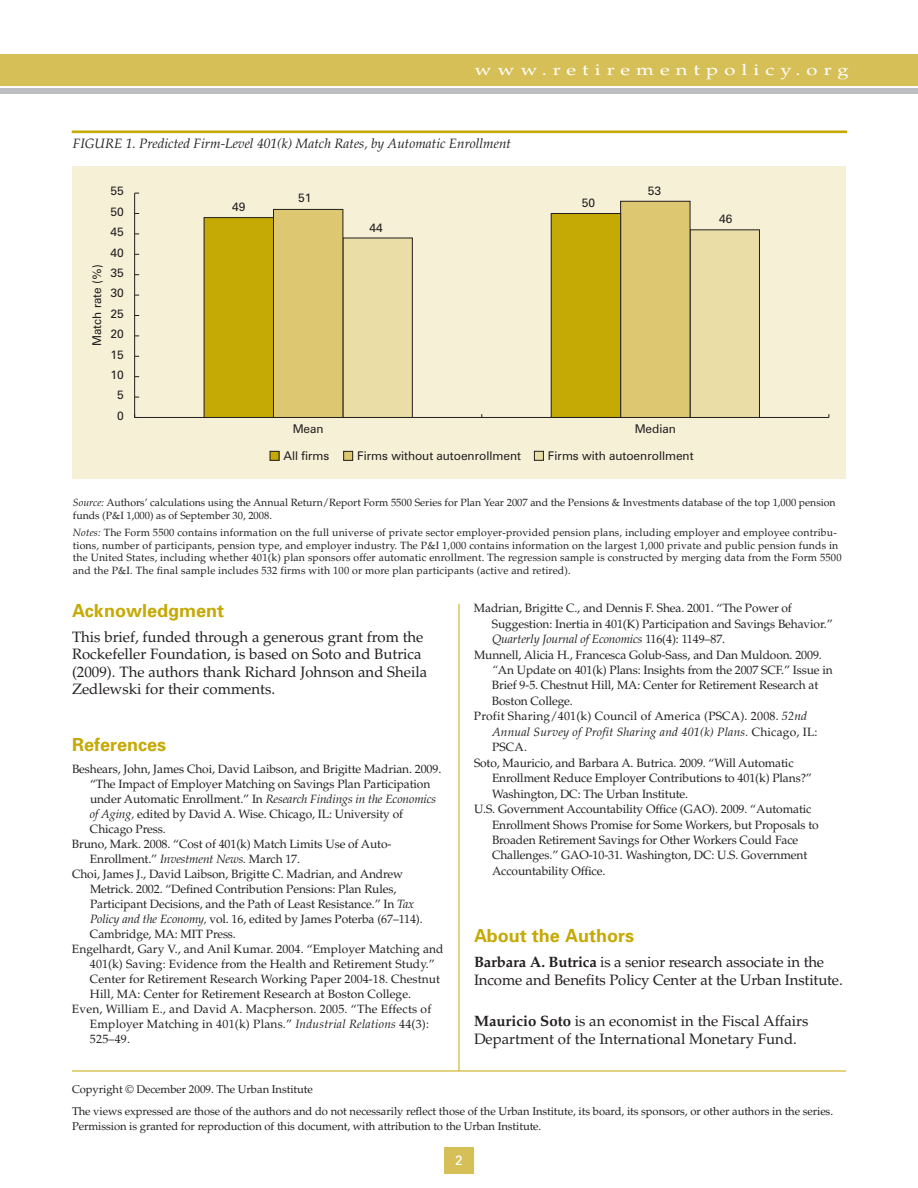
<style>
.page{position:relative;width:918px;height:1188px;background:#fff}
.page>*{position:absolute;margin:0;border:0;box-sizing:border-box;transform-origin:0 0}
.t1{font:700 18px "Univers";color:#c5a904}
.t2{font:15.6px "Palatino";letter-spacing:.3em;color:#fff;scale:1.3 1}
.t3{font:15px/17.2px "Palatino";color:#231f20}
.t4{font:italic 13.5px "Palatino";color:#231f20}
.t5{font:13.5px "Univers";color:#fff}
.t6{font:12px "Palatino";letter-spacing:-.01em;color:#231f20}
.t7{font:12px "Palatino";letter-spacing:.015em;color:#231f20}
.t8{font:12px "Zurich BT";color:#231f20}
.t9{font:italic 12px "Palatino";letter-spacing:-.01em;color:#231f20}
.t10{font:italic 12px "Palatino";letter-spacing:.015em;color:#231f20}
.t11{font:11.25px/22.5px "Palatino";letter-spacing:-.005em;color:#231f20}
.t12{font:10.5px/12.8px "Palatino";letter-spacing:.015em;color:#231f20}
.s1{font-style:italic}
.s2{font-style:normal}
.s3{font-weight:700}
</style>
<div class="page">
<div style="left:444px;top:1148px;width:30px;height:26px;background:#d7bf58"></div>
<div style="left:0;top:54px;width:918px;height:31px;background:#d7bf58"></div>
<div style="left:0;top:88px;width:918px;height:5px;background:#bcbdc0"></div>
<hr style="left:459px;top:604px;width:1px;height:467px;background:#c5a904">
<hr style="left:72px;top:130px;width:775px;height:3px;background:#c5a904">
<div style="left:73px;top:166px;width:773px;height:313px;background:#f5f0d6"></div>
<div style="left:270px;top:451px;width:9px;height:9px;background:#c5a904"></div>
<div style="left:270px;top:451px;width:9px;height:10px;border:1px solid #231f20"></div>
<div style="left:344px;top:451px;width:9px;height:9px;background:#ddc770"></div>
<div style="left:343px;top:451px;width:10px;height:10px;border:1px solid #231f20"></div>
<div style="left:534px;top:451px;width:9px;height:9px;background:#eadda6"></div>
<div style="left:534px;top:451px;width:10px;height:10px;border:1px solid #231f20"></div>
<hr style="left:135px;top:417px;width:694px;height:1px;background:#231f20">
<hr style="left:134px;top:193px;width:1px;height:224px;background:#231f20">
<div style="left:343px;top:238px;width:69px;height:179px;background:#eadda6"></div>
<div style="left:343px;top:238px;width:70px;height:180px;border:1px solid #231f20"></div>
<div style="left:690px;top:230px;width:69px;height:187px;background:#eadda6"></div>
<div style="left:690px;top:229px;width:70px;height:189px;border:1px solid #231f20"></div>
<div style="left:273px;top:209px;width:70px;height:208px;background:#ddc770"></div>
<div style="left:273px;top:209px;width:70px;height:209px;border:1px solid #231f20"></div>
<div style="left:621px;top:201px;width:69px;height:216px;background:#ddc770"></div>
<div style="left:620px;top:201px;width:70px;height:217px;border:1px solid #231f20"></div>
<div style="left:204px;top:218px;width:69px;height:199px;background:#c5a904"></div>
<div style="left:204px;top:217px;width:70px;height:201px;border:1px solid #231f20"></div>
<div style="left:551px;top:214px;width:70px;height:203px;background:#c5a904"></div>
<div style="left:551px;top:213px;width:70px;height:205px;border:1px solid #231f20"></div>
<hr style="left:72px;top:1071px;width:774px;height:1px;background:#c5a904">
<h2 class="t2" style="left:475px;top:64px;width:289px">www.retirementpolicy.org</h2>
<p class="t4" style="left:73px;top:139px;width:440px">FIGURE 1. Predicted Firm-Level 401(k) Match Rates, by Automatic Enrollment</p>
<p class="t8" style="left:111px;top:187px;width:15px">55</p>
<p class="t8" style="left:111px;top:207px;width:15px">50</p>
<p class="t8" style="left:111px;top:228px;width:15px">45</p>
<p class="t8" style="left:111px;top:248px;width:15px">40</p>
<p class="t8" style="left:93px;top:346px;width:83px;rotate:-90deg">Match rate (%)</p>
<p class="t8" style="left:111px;top:268px;width:15px">35</p>
<p class="t8" style="left:111px;top:289px;width:15px">30</p>
<p class="t8" style="left:111px;top:309px;width:15px">25</p>
<p class="t8" style="left:111px;top:330px;width:15px">20</p>
<p class="t8" style="left:111px;top:350px;width:15px">15</p>
<p class="t8" style="left:111px;top:370px;width:15px">10</p>
<p class="t8" style="left:117px;top:391px;width:8px">5</p>
<p class="t8" style="left:117px;top:411px;width:8px">0</p>
<p class="t8" style="left:232px;top:203px;width:15px">49</p>
<p class="t8" style="left:298px;top:193px;width:15px">51</p>
<p class="t8" style="left:370px;top:223px;width:15px">44</p>
<p class="t8" style="left:582px;top:199px;width:15px">50</p>
<p class="t8" style="left:648px;top:186px;width:15px">53</p>
<p class="t8" style="left:293px;top:424px;width:33px">Mean</p>
<p class="t8" style="left:635px;top:424px;width:43px">Median</p>
<p class="t8" style="left:284px;top:452px;width:47px">All firms</p>
<p class="t8" style="left:357px;top:452px;width:165px">Firms without autoenrollment</p>
<p class="t8" style="left:548px;top:452px;width:147px">Firms with autoenrollment</p>
<p class="t8" style="left:719px;top:215px;width:15px">46</p>
<p class="t12" style="left:73px;top:497px;width:764px"><span class="s1">Source:</span> Authors’ calculations using the Annual Return/Report Form 5500 Series for Plan Year 2007 and the Pensions &amp; Investments database of the top 1,000 pension funds (P&amp;I 1,000) as of September 30, 2008.</p>
<p class="t12" style="left:73px;top:527px;width:770px"><span class="s1">Notes:</span> The Form 5500 contains information on the full universe of private sector employer-provided pension plans, including employer and employee contribu&shy;tions, number of participants, pension type, and employer industry. The P&amp;I 1,000 contains information on the largest 1,000 private and public pension funds in the United States, including whether 401(k) plan sponsors offer automatic enrollment. The regression sample is constructed by merging data from the Form 5500 and the P&amp;I. The final sample includes 532 firms with 100 or more plan participants (active and retired).</p>
<h1 class="t1" style="left:72px;top:604px;width:154px">Acknowledgment</h1>
<p class="t3" style="left:72px;top:630px;width:357px">This brief, funded through a generous grant from the Rockefeller Foundation, is based on Soto and Butrica (2009). The authors thank Richard Johnson and Sheila Zedlewski for their comments.</p>
<h1 class="t1" style="left:72px;top:738px;width:96px">References</h1>
<p class="t6" style="left:72px;top:765px;width:371px">Beshears, John, James Choi, David Laibson, and Brigitte Madrian. 2009.</p>
<p class="t6" style="left:90px;top:780px;width:342px">“The Impact of Employer Matching on Savings Plan Participation</p>
<p class="t9" style="left:90px;top:794px;width:348px"><span class="s2">under Automatic Enrollment.” In</span> Research Findings in the Economics</p>
<p class="t6" style="left:90px;top:810px;width:315px"><span class="s1">of Aging,</span> edited by David A. Wise. Chicago, IL: University of</p>
<p class="t6" style="left:90px;top:825px;width:77px">Chicago Press.</p>
<p class="t6" style="left:72px;top:840px;width:321px">Bruno, Mark. 2008. “Cost of 401(k) Match Limits Use of Auto-</p>
<p class="t6" style="left:90px;top:855px;width:212px">Enrollment.” <span class="s1">Investment News.</span> March 17.</p>
<p class="t6" style="left:72px;top:870px;width:333px">Choi, James J., David Laibson, Brigitte C. Madrian, and Andrew</p>
<p class="t6" style="left:90px;top:885px;width:308px">Metrick. 2002. “Defined Contribution Pensions: Plan Rules,</p>
<p class="t6" style="left:90px;top:900px;width:326px">Participant Decisions, and the Path of Least Resistance.” In <span class="s1">Tax</span></p>
<p class="t6" style="left:90px;top:915px;width:334px"><span class="s1">Policy and the Economy,</span> vol. 16, edited by James Poterba (67–114).</p>
<p class="t6" style="left:90px;top:930px;width:147px">Cambridge, MA: MIT Press.</p>
<p class="t6" style="left:72px;top:945px;width:373px">Engelhardt, Gary V., and Anil Kumar. 2004. “Employer Matching and</p>
<p class="t6" style="left:90px;top:960px;width:346px">401(k) Saving: Evidence from the Health and Retirement Study.”</p>
<p class="t6" style="left:90px;top:975px;width:351px">Center for Retirement Research Working Paper 2004-18. Chestnut</p>
<p class="t6" style="left:90px;top:990px;width:323px">Hill, MA: Center for Retirement Research at Boston College.</p>
<p class="t7" style="left:72px;top:1005px;width:361px">Even, William E., and David A. Macpherson. 2005. “The Effects of</p>
<p class="t7" style="left:90px;top:1020px;width:341px">Employer Matching in 401(k) Plans.” <span class="s1">Industrial Relations</span> 44(3):</p>
<p class="t6" style="left:90px;top:1035px;width:42px">525–49.</p>
<p class="t6" style="left:474px;top:603px;width:319px">Madrian, Brigitte C., and Dennis F. Shea. 2001. “The Power of</p>
<p class="t6" style="left:492px;top:619px;width:342px">Suggestion: Inertia in 401(K) Participation and Savings Behavior.”</p>
<p class="t9" style="left:492px;top:634px;width:235px">Quarterly Journal of Economics <span class="s2">116(4): 1149–87.</span></p>
<p class="t6" style="left:474px;top:650px;width:349px">Munnell, Alicia H., Francesca Golub-Sass, and Dan Muldoon. 2009.</p>
<p class="t6" style="left:492px;top:665px;width:342px"><span class="s1">“</span>An Update on 401(k) Plans: Insights from the 2007 SCF.” Issue in</p>
<p class="t6" style="left:492px;top:681px;width:328px">Brief 9-5. Chestnut Hill, MA: Center for Retirement Research at</p>
<p class="t6" style="left:492px;top:696px;width:82px">Boston College.</p>
<p class="t7" style="left:474px;top:712px;width:335px">Profit Sharing/401(k) Council of America (PSCA). 2008. <span class="s1">52nd</span></p>
<p class="t10" style="left:492px;top:727px;width:327px">Annual Survey of Profit Sharing and 401(k) Plans. <span class="s2">Chicago, IL:</span></p>
<p class="t6" style="left:492px;top:743px;width:37px">PSCA.</p>
<p class="t6" style="left:474px;top:758px;width:321px">Soto, Mauricio, and Barbara A. Butrica. 2009. “Will Automatic</p>
<p class="t6" style="left:492px;top:773px;width:321px">Enrollment Reduce Employer Contributions to 401(k) Plans?”</p>
<p class="t6" style="left:492px;top:789px;width:198px">Washington, DC: The Urban Institute.</p>
<p class="t6" style="left:474px;top:804px;width:339px">U.S. Government Accountability Office (GAO). 2009. “Automatic</p>
<p class="t6" style="left:492px;top:820px;width:328px">Enrollment Shows Promise for Some Workers, but Proposals to</p>
<p class="t6" style="left:492px;top:835px;width:308px">Broaden Retirement Savings for Other Workers Could Face</p>
<p class="t6" style="left:492px;top:851px;width:317px">Challenges.” GAO-10-31. Washington, DC: U.S. Government</p>
<p class="t6" style="left:492px;top:866px;width:115px">Accountability Office.</p>
<h1 class="t1" style="left:474px;top:929px;width:162px">About the Authors</h1>
<p class="t3" style="left:474px;top:955px;width:370px;line-height:17.7px"><span class="s3">Barbara A. Butrica</span> is a senior research associate in the<br>Income and Benefits Policy Center at the Urban Institute.</p>
<p class="t3" style="left:474px;top:1014px;width:336px;line-height:17.7px"><span class="s3">Mauricio Soto</span> is an economist in the Fiscal Affairs<br>Department of the International Monetary Fund.</p>
<p class="t11" style="left:72px;top:1079px;width:763px">Copyright © December 2009. The Urban Institute<br>The views expressed are those of the authors and do not necessarily reflect those of the Urban Institute, its board, its sponsors, or other authors in the series.</p>
<p class="t11" style="left:72px;top:1117px;width:471px">Permission is granted for reproduction of this document, with attribution to the Urban Institute.</p>
<p class="t5" style="left:455px;top:1155px;width:9px">2</p>
</div>
